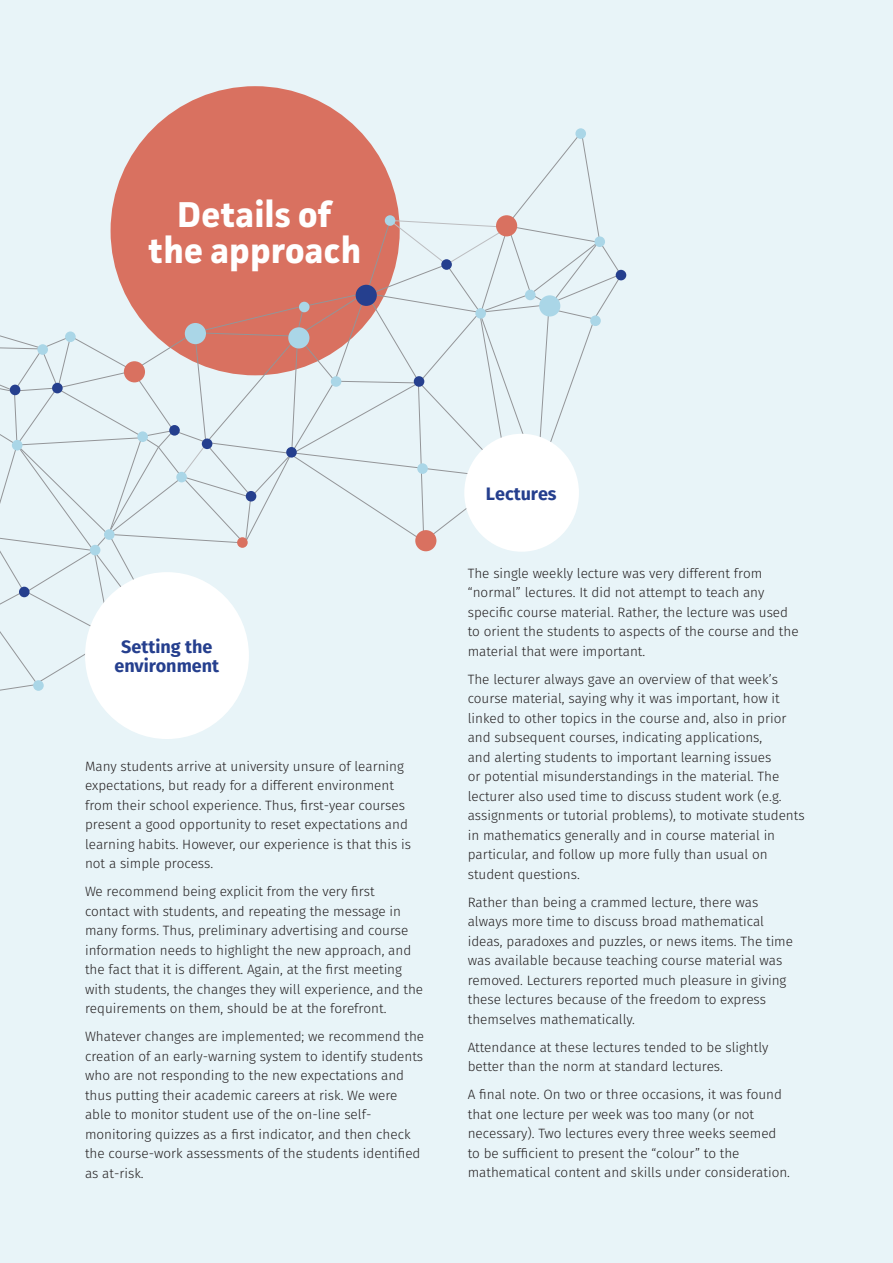
<style>
.page{position:relative;width:893px;height:1263px;background:#e8f4f8}
.page>*{position:absolute;margin:0;border:0;box-sizing:border-box;transform-origin:0 0}
.t1{font:700 36px/36px "Facit";color:#fff;text-align:center}
.t2{font:700 18px/19.5px "Fira Sans";color:#253f8e;text-align:center}
.t3{font:300 13.5px/19.5px "Fira Sans";color:#231f20}
</style>
<div class="page">
<div style="left:111px;top:86px;width:289px;height:289px;background:#d97160;border-radius:50%"></div>
<svg style="left:0;top:131px;width:621px;height:560px"></svg>
<div style="left:356px;top:285px;width:21px;height:21px;background:#253f8e;border-radius:50%"></div>
<div style="left:124px;top:361px;width:21px;height:21px;background:#d97160;border-radius:50%"></div>
<div style="left:185px;top:323px;width:21px;height:21px;background:#aad6e7;border-radius:50%"></div>
<div style="left:288px;top:327px;width:21px;height:21px;background:#aad6e7;border-radius:50%"></div>
<div style="left:176px;top:472px;width:11px;height:10px;background:#aad6e7;border-radius:50%"></div>
<div style="left:137px;top:431px;width:11px;height:11px;background:#aad6e7;border-radius:50%"></div>
<div style="left:104px;top:529px;width:11px;height:11px;background:#aad6e7;border-radius:50%"></div>
<div style="left:90px;top:545px;width:10px;height:10px;background:#aad6e7;border-radius:50%"></div>
<div style="left:12px;top:440px;width:10px;height:10px;background:#aad6e7;border-radius:50%"></div>
<div style="left:65px;top:331px;width:11px;height:11px;background:#aad6e7;border-radius:50%"></div>
<div style="left:37px;top:344px;width:11px;height:11px;background:#aad6e7;border-radius:50%"></div>
<div style="left:331px;top:376px;width:10px;height:11px;background:#aad6e7;border-radius:50%"></div>
<div style="left:299px;top:302px;width:11px;height:10px;background:#aad6e7;border-radius:50%"></div>
<div style="left:475px;top:308px;width:11px;height:11px;background:#aad6e7;border-radius:50%"></div>
<div style="left:525px;top:290px;width:11px;height:10px;background:#aad6e7;border-radius:50%"></div>
<div style="left:169px;top:425px;width:11px;height:11px;background:#253f8e;border-radius:50%"></div>
<div style="left:202px;top:438px;width:10px;height:11px;background:#253f8e;border-radius:50%"></div>
<div style="left:246px;top:491px;width:10px;height:10px;background:#253f8e;border-radius:50%"></div>
<div style="left:286px;top:447px;width:11px;height:11px;background:#253f8e;border-radius:50%"></div>
<div style="left:414px;top:376px;width:10px;height:11px;background:#253f8e;border-radius:50%"></div>
<div style="left:10px;top:385px;width:10px;height:10px;background:#253f8e;border-radius:50%"></div>
<div style="left:616px;top:270px;width:10px;height:10px;background:#253f8e;border-radius:50%"></div>
<div style="left:19px;top:587px;width:11px;height:10px;background:#253f8e;border-radius:50%"></div>
<div style="left:417px;top:463px;width:11px;height:11px;background:#aad6e7;border-radius:50%"></div>
<div style="left:33px;top:680px;width:11px;height:11px;background:#aad6e7;border-radius:50%"></div>
<div style="left:496px;top:215px;width:21px;height:21px;background:#d97160;border-radius:50%"></div>
<div style="left:385px;top:215px;width:10px;height:11px;background:#aad6e7;border-radius:50%"></div>
<div style="left:441px;top:259px;width:11px;height:11px;background:#253f8e;border-radius:50%"></div>
<div style="left:594px;top:236px;width:11px;height:11px;background:#aad6e7;border-radius:50%"></div>
<div style="left:415px;top:530px;width:21px;height:21px;background:#d97160;border-radius:50%"></div>
<div style="left:575px;top:128px;width:11px;height:11px;background:#aad6e7;border-radius:50%"></div>
<div style="left:539px;top:295px;width:21px;height:21px;background:#aad6e7;border-radius:50%"></div>
<div style="left:590px;top:315px;width:11px;height:11px;background:#aad6e7;border-radius:50%"></div>
<div style="left:237px;top:537px;width:11px;height:11px;background:#d97160;border-radius:50%"></div>
<div style="left:52px;top:383px;width:11px;height:10px;background:#253f8e;border-radius:50%"></div>
<div style="left:464px;top:434px;width:115px;height:118px;background:#fff;border-radius:50%"></div>
<div style="left:85px;top:572px;width:164px;height:167px;background:#fff;border-radius:50%"></div>
<h1 class="t1" style="left:148px;top:195px;width:215px">Details of the approach</h1>
<h2 class="t2" style="left:114px;top:638px;width:106px">Setting the environment</h2>
<p class="t3" style="left:85px;top:757px;width:328px">Many students arrive at university unsure of learning expectations, but ready for a different environment from their school experience. Thus, first-year courses present a good opportunity to reset expectations and learning habits. However, our experience is that this is not a simple process.</p>
<p class="t3" style="left:85px;top:883px;width:340px">We recommend being explicit from the very first<br>contact with students, and repeating the message in many forms. Thus, preliminary advertising and course information needs to highlight the new approach, and the fact that it is different. Again, at the first meeting with students, the changes they will experience, and the requirements on them, should be at the forefront.</p>
<p class="t3" style="left:85px;top:1028px;width:341px">Whatever changes are implemented; we recommend the creation of an early-warning system to identify students who are not responding to the new expectations and thus putting their academic careers at risk. We were able to monitor student use of the on-line self&shy;monitoring quizzes as a first indicator, and then check the course-work assessments of the students identified as at-risk.</p>
<h2 class="t2" style="left:486px;top:485px;width:72px">Lectures</h2>
<p class="t3" style="left:468px;top:564px;width:332px">The single weekly lecture was very different from “normal” lectures. It did not attempt to teach any specific course material. Rather, the lecture was used to orient the students to aspects of the course and the material that were important.</p>
<p class="t3" style="left:468px;top:670px;width:338px">The lecturer always gave an overview of that week’s course material, saying why it was important, how it linked to other topics in the course and, also in prior and subsequent courses, indicating applications,<br>and alerting students to important learning issues<br>or potential misunderstandings in the material. The lecturer also used time to discuss student work (e.g. assignments or tutorial problems), to motivate students in mathematics generally and in course material in particular, and follow up more fully than usual on student questions.</p>
<p class="t3" style="left:468px;top:893px;width:327px">Rather than being a crammed lecture, there was always more time to discuss broad mathematical ideas, paradoxes and puzzles, or news items. The time was available because teaching course material was removed. Lecturers reported much pleasure in giving these lectures because of the freedom to express themselves mathematically.</p>
<p class="t3" style="left:468px;top:1038px;width:302px">Attendance at these lectures tended to be slightly better than the norm at standard lectures.</p>
<p class="t3" style="left:468px;top:1086px;width:324px">A final note. On two or three occasions, it was found that one lecture per week was too many (or not necessary). Two lectures every three weeks seemed to be sufficient to present the “colour” to the mathematical content and skills under consideration.</p>
</div>
